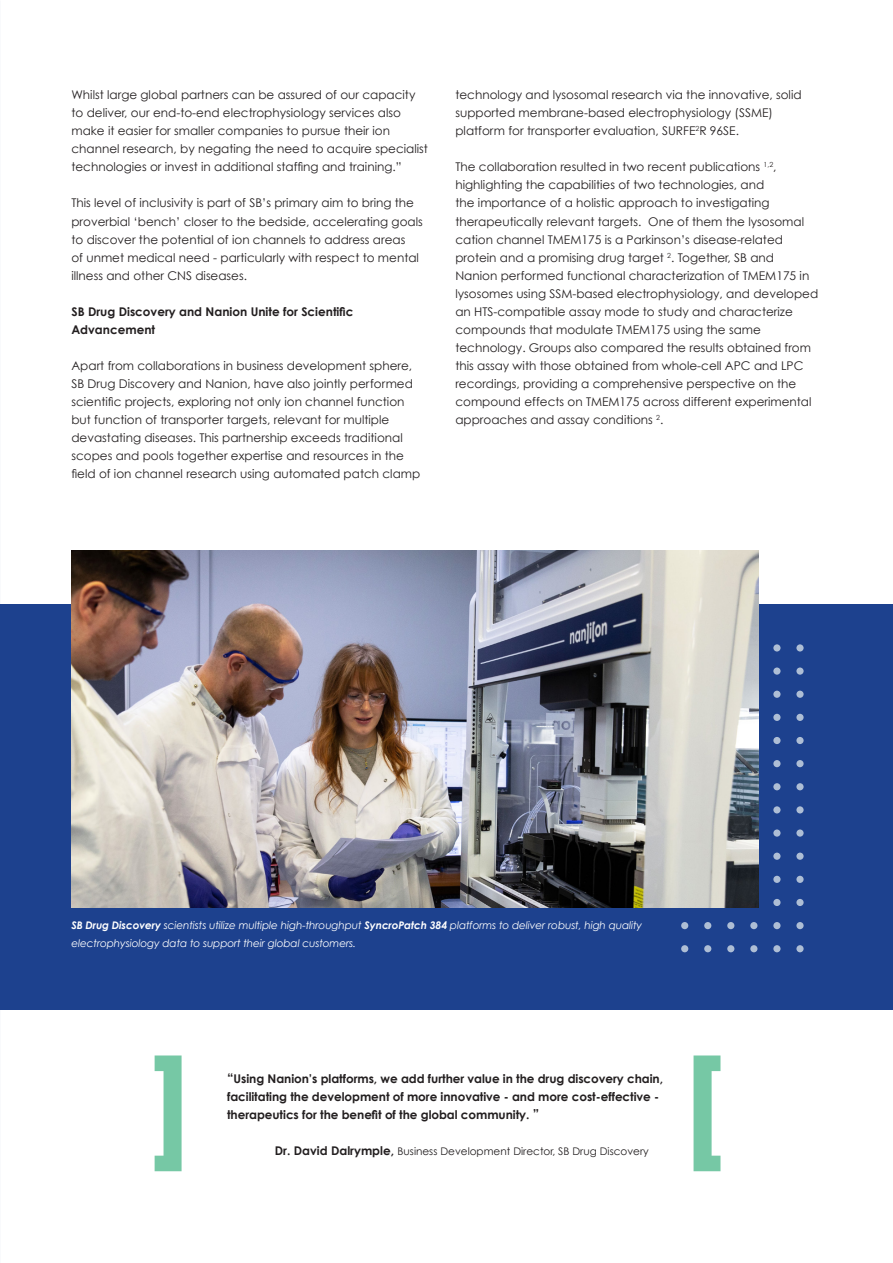
<style>
.page{position:relative;width:893px;height:1263px;background:#fff}
.page>*{position:absolute;margin:0;border:0;box-sizing:border-box;transform-origin:0 0}
.Body_copy{font:12px/18px "Century Gothic";color:#231f20}
.Body_copy-2{font:700 12px/18px "Century Gothic";letter-spacing:-.005em;color:#231f20}
.Picture_text_body{font:italic 10.5px/18px "Century Gothic";letter-spacing:-.01em;color:#fff}
.Quote_name{font:10.5px "Century Gothic";color:#231f20}
.s1{font-weight:700}
.s2{font-size:13.5px}
.s3{font-weight:700;font-size:12px}
</style>
<div class="page">
<div style="left:0;top:604px;width:893px;height:406px;background:#1d418e"></div>
<div style="left:773px;top:644px;width:7px;height:7px;background:#aebed5;border-radius:50%"></div>
<div style="left:796px;top:644px;width:8px;height:7px;background:#aebed5;border-radius:50%"></div>
<div style="left:773px;top:667px;width:7px;height:8px;background:#aebed5;border-radius:50%"></div>
<div style="left:796px;top:667px;width:8px;height:8px;background:#aebed5;border-radius:50%"></div>
<div style="left:773px;top:691px;width:7px;height:7px;background:#aebed5;border-radius:50%"></div>
<div style="left:796px;top:691px;width:8px;height:7px;background:#aebed5;border-radius:50%"></div>
<div style="left:773px;top:714px;width:7px;height:7px;background:#aebed5;border-radius:50%"></div>
<div style="left:796px;top:714px;width:8px;height:7px;background:#aebed5;border-radius:50%"></div>
<div style="left:773px;top:737px;width:7px;height:7px;background:#aebed5;border-radius:50%"></div>
<div style="left:796px;top:737px;width:8px;height:7px;background:#aebed5;border-radius:50%"></div>
<div style="left:773px;top:760px;width:7px;height:7px;background:#aebed5;border-radius:50%"></div>
<div style="left:796px;top:760px;width:8px;height:7px;background:#aebed5;border-radius:50%"></div>
<div style="left:773px;top:783px;width:7px;height:7px;background:#aebed5;border-radius:50%"></div>
<div style="left:796px;top:783px;width:8px;height:7px;background:#aebed5;border-radius:50%"></div>
<div style="left:773px;top:806px;width:7px;height:7px;background:#aebed5;border-radius:50%"></div>
<div style="left:796px;top:806px;width:8px;height:7px;background:#aebed5;border-radius:50%"></div>
<div style="left:773px;top:829px;width:7px;height:8px;background:#aebed5;border-radius:50%"></div>
<div style="left:796px;top:829px;width:8px;height:8px;background:#aebed5;border-radius:50%"></div>
<div style="left:773px;top:853px;width:7px;height:7px;background:#aebed5;border-radius:50%"></div>
<div style="left:796px;top:853px;width:8px;height:7px;background:#aebed5;border-radius:50%"></div>
<div style="left:773px;top:876px;width:7px;height:7px;background:#aebed5;border-radius:50%"></div>
<div style="left:796px;top:876px;width:8px;height:7px;background:#aebed5;border-radius:50%"></div>
<div style="left:773px;top:899px;width:7px;height:7px;background:#aebed5;border-radius:50%"></div>
<div style="left:796px;top:899px;width:8px;height:7px;background:#aebed5;border-radius:50%"></div>
<div style="left:681px;top:922px;width:7px;height:7px;background:#aebed5;border-radius:50%"></div>
<div style="left:704px;top:922px;width:7px;height:7px;background:#aebed5;border-radius:50%"></div>
<div style="left:727px;top:922px;width:7px;height:7px;background:#aebed5;border-radius:50%"></div>
<div style="left:750px;top:922px;width:7px;height:7px;background:#aebed5;border-radius:50%"></div>
<div style="left:773px;top:922px;width:7px;height:7px;background:#aebed5;border-radius:50%"></div>
<div style="left:796px;top:922px;width:8px;height:7px;background:#aebed5;border-radius:50%"></div>
<div style="left:681px;top:945px;width:7px;height:7px;background:#aebed5;border-radius:50%"></div>
<div style="left:704px;top:945px;width:7px;height:7px;background:#aebed5;border-radius:50%"></div>
<div style="left:727px;top:945px;width:7px;height:7px;background:#aebed5;border-radius:50%"></div>
<div style="left:750px;top:945px;width:7px;height:7px;background:#aebed5;border-radius:50%"></div>
<div style="left:773px;top:945px;width:7px;height:7px;background:#aebed5;border-radius:50%"></div>
<div style="left:796px;top:945px;width:8px;height:7px;background:#aebed5;border-radius:50%"></div>
<img style="left:72px;top:551px;width:687px;height:357px">
<svg style="left:155px;top:1055px;width:27px;height:116px"></svg>
<svg style="left:693px;top:1055px;width:27px;height:116px"></svg>
<p class="Body_copy" style="left:71px;top:86px;width:358px">Whilst large global partners can be assured of our capacity to deliver, our end-to-end electrophysiology services also make it easier for smaller companies to pursue their ion channel research, by negating the need to acquire specialist technologies or invest in additional staffing and training.”</p>
<p class="Body_copy" style="left:71px;top:194px;width:353px">This level of inclusivity is part of SB’s primary aim to bring the proverbial ‘bench’ closer to the bedside, accelerating goals to discover the potential of ion channels to address areas<br>of unmet medical need - particularly with respect to mental illness and other CNS diseases.</p>
<p class="Body_copy-2" style="left:71px;top:302px;width:283px">SB Drug Discovery and Nanion Unite for Scientific<br>Advancement</p>
<p class="Body_copy" style="left:71px;top:356px;width:350px">Apart from collaborations in business development sphere, SB Drug Discovery and Nanion, have also jointly performed scientific projects, exploring not only ion channel function but function of transporter targets, relevant for multiple devastating diseases. This partnership exceeds traditional scopes and pools together expertise and resources in the field of ion channel research using automated patch clamp</p>
<p class="Body_copy" style="left:455px;top:86px;width:348px">technology and lysosomal research via the innovative, solid supported membrane-based electrophysiology (SSME) platform for transporter evaluation, SURFE<sup>2</sup>R 96SE.</p>
<p class="Body_copy" style="left:455px;top:158px;width:364px">The collaboration resulted in two recent publications <sup>1,2</sup>, highlighting the capabilities of two technologies, and<br>the importance of a holistic approach to investigating therapeutically relevant targets. One of them the lysosomal cation channel TMEM175 is a Parkinson’s disease-related protein and a promising drug target <sup>2</sup>. Together, SB and Nanion performed functional characterization of TMEM175 in lysosomes using SSM-based electrophysiology, and developed an HTS-compatible assay mode to study and characterize compounds that modulate TMEM175 using the same technology. Groups also compared the results obtained from this assay with those obtained from whole-cell APC and LPC recordings, providing a comprehensive perspective on the compound effects on TMEM175 across different experimental approaches and assay conditions <sup>2</sup>.</p>
<p class="Picture_text_body" style="left:71px;top:916px;width:572px"><span class="s1">SB Drug Discovery</span> scientists utilize multiple high-throughput <span class="s1">SyncroPatch 384</span> platforms to deliver robust, high quality electrophysiology data to support their global customers.</p>
<p class="Body_copy-2" style="left:227px;top:1069px;width:437px"><span class="s2">“</span>Using Nanion’s platforms, we add further value in the drug discovery chain, facilitating the development of more innovative - and more cost-effective - therapeutics for the benefit of the global community. <span class="s2">”</span></p>
<p class="Quote_name" style="left:275px;top:1143px;width:376px"><span class="s3">Dr. David Dalrymple,</span> Business Development Director, SB Drug Discovery</p>
</div>
